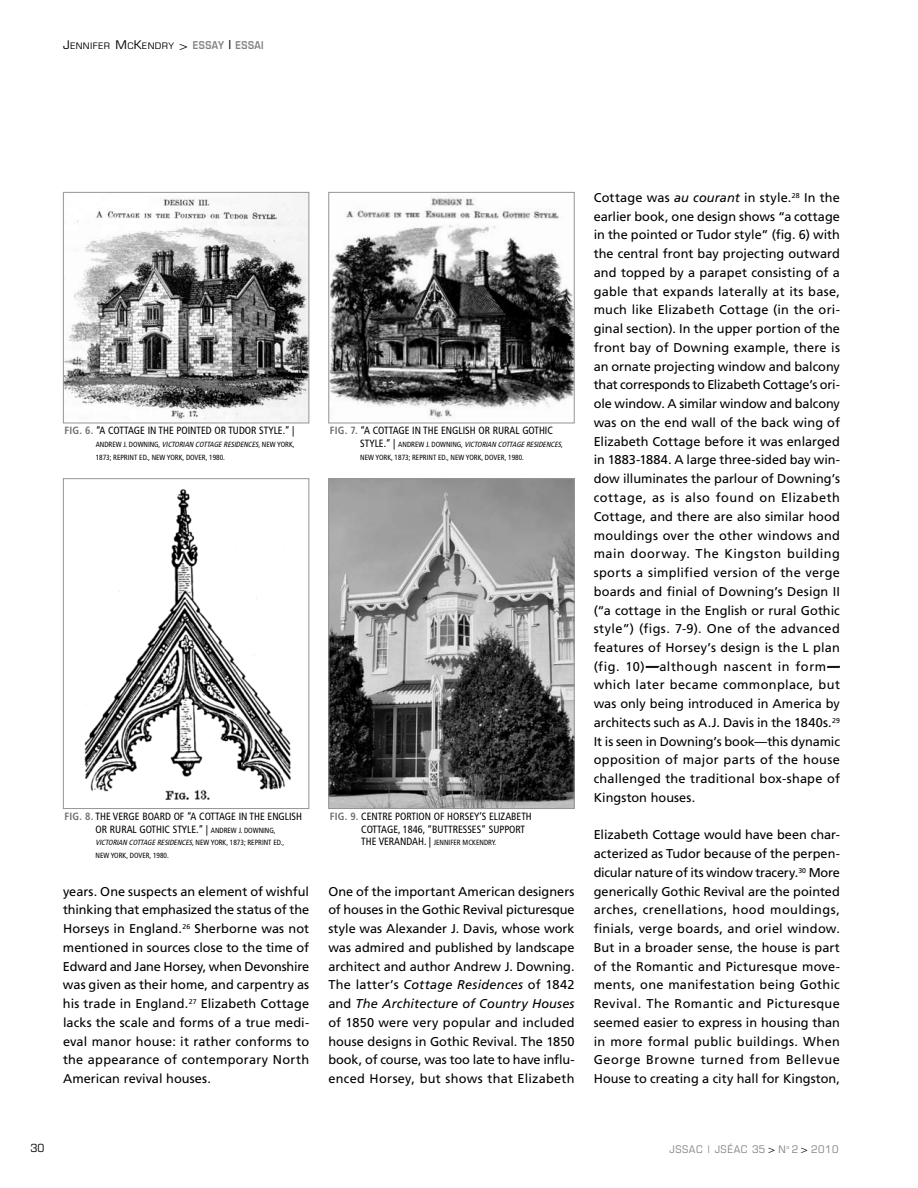
<style>
.page{position:relative;width:918px;height:1188px;background:#fff}
.page>*{position:absolute;margin:0;border:0;box-sizing:border-box;transform-origin:0 0}
.t1{font:12.75px/18.8px "Frutiger";letter-spacing:.01em;color:#000;text-align:justify}
.t2{font:condensed 11.25px "Eurostile";color:#000;scale:1.1 1}
.t3{font:condensed 10.5px/12.8px "Frutiger";color:#000;text-align:center}
.t4{font:condensed 10.5px "Eurostile";letter-spacing:.05em;color:#808285;scale:1.1 1}
.t5{font:condensed 9px "Eurostile";letter-spacing:.035em;color:#000;scale:1.2 1}
.t6{font:condensed 7.5px/12.8px "Frutiger";color:#000}
.s1{font-size:12px}
.s2{font-weight:600;font-stretch:normal;font-size:10.5px;color:#808285}
.s3{font-weight:600;font-stretch:normal;font-size:12px}
.s4{font-weight:700;color:#6d6f71}
.s5{font-style:italic}
.s6{font-size:10.5px}
.s7{font-size:7.5px}
.s8{color:#000}
</style>
<div class="page">
<svg style="left:646px;top:666px;width:13px;height:1px"></svg>
<svg style="left:827px;top:666px;width:13px;height:1px"></svg>
<img style="left:65px;top:194px;width:242px;height:227px">
<div style="left:63px;top:192px;width:246px;height:231px;border:1px solid #939598"></div>
<img style="left:84px;top:489px;width:207px;height:311px">
<div style="left:63px;top:478px;width:246px;height:331px;border:1px solid #939598"></div>
<img style="left:330px;top:480px;width:243px;height:327px">
<div style="left:328px;top:478px;width:247px;height:331px;border:1px solid #939598"></div>
<img style="left:330px;top:198px;width:243px;height:220px">
<div style="left:328px;top:192px;width:247px;height:231px;border:1px solid #939598"></div>
<p class="t5" style="left:63px;top:40px;width:165px"><span class="s1">J</span>ENNIFER <span class="s1">M</span>C<span class="s1">K</span>ENDRY <span class="s1">&gt;</span> <span class="s2">ESSAY</span> <span class="s3">|</span> <span class="s2">ESSAI</span></p>
<p class="t3" style="left:64px;top:424px;width:232px"><span class="s4">FIG. 6.</span> “A COTTAGE IN THE POINTED OR TUDOR STYLE.” |</p>
<p class="t6" style="left:96px;top:438px;width:200px">ANDR EW J. D OWNING, <span class="s5">VICTORIAN COTTAGERESIDENCES</span>, N EW YOR K,<br>1873; REPRINT ED., NEW YORK, DOVER, 1980.</p>
<p class="t3" style="left:330px;top:424px;width:225px"><span class="s4">FIG. 7.</span> “A COTTAGE IN THE ENGLISH OR RURAL GOTHIC</p>
<p class="t6" style="left:360px;top:438px;width:204px"><span class="s6">STYLE.” |</span> ANDR EW J. D OWNING, <span class="s5">VICTORIAN COTTAGERESIDENCES</span>,<br>NEW YORK, 1873; REPRINT ED., NEW YORK, DOVER, 1980.</p>
<p class="t3" style="left:64px;top:810px;width:239px"><span class="s4">FIG. 8.</span> THE VERGE BOARD OF “A COTTAGE IN THE ENGLISH<br>OR RURAL GOTHIC STYLE.” | <span class="s7">ANDREW J. DOWNING,</span></p>
<p class="t6" style="left:96px;top:836px;width:190px"><span class="s5">VICTORIAN COTTAGERESIDENCES</span>, N E W YO R K , 1 8 7 3 ; R E PR I N T E D. ,<br>NEW YORK, DOVER, 1980.</p>
<p class="t3" style="left:361px;top:810px;width:172px;text-align:left;text-indent:-31px"><span class="s4">FIG. 9.</span> CENTRE PORTION OF HORSEY’S ELIZABETH<br>COTTAGE, 1846, “BUTTRESSES” SUPPORT</p>
<p class="t6" style="left:361px;top:836px;width:137px"><span class="s6">THE VERANDAH. |</span> JENNIFER MCKENDRY.</p>
<p class="t1" style="left:63px;top:882px;width:248px">years. One suspects an element of wishful thinking that emphasized the status of the Horseys in England.<sup>26</sup> Sherborne was not mentioned in sources close to the time of Edward and Jane Horsey, when Devonshire was given as their home, and carpentry as his trade in England.<sup>27</sup> Elizabeth Cottage lacks the scale and forms of a true medi&shy;eval manor house: it rather conforms to the appearance of contemporary North American revival houses.</p>
<p class="t1" style="left:328px;top:882px;width:248px">One of the important American designers of houses in the Gothic Revival picturesque style was Alexander J. Davis, whose work was admired and published by landscape architect and author Andrew J. Downing.<br>The latter’s <span class="s5">Cottage Residences</span> of 1842 and <span class="s5">The Architecture of Country Houses </span>of 1850 were very popular and included house designs in Gothic Revival. The 1850 book, of course, was too late to have influ&shy;enced Horsey, but shows that Elizabeth</p>
<p class="t1" style="left:594px;top:188px;width:248px">Cottage was <span class="s5">au courant</span> in style.<sup>28</sup> In the earlier book, one design shows “a cottage in the pointed or Tudor style” (fig. 6) with the central front bay projecting outward and topped by a parapet consisting of a gable that expands laterally at its base, much like Elizabeth Cottage (in the ori&shy;ginal section). In the upper portion of the front bay of Downing example, there is an ornate projecting window and balcony that corresponds to Elizabeth Cottage’s ori&shy;ole window. A similar window and balcony was on the end wall of the back wing of Elizabeth Cottage before it was enlarged in 1883-1884. A large three-sided bay win&shy;dow illuminates the parlour of Downing’s cottage, as is also found on Elizabeth Cottage, and there are also similar hood mouldings over the other windows and main doorway. The Kingston building sports a simplified version of the verge boards and finial of Downing’s Design II (“a cottage in the English or rural Gothic style”) (figs. 7-9). One of the advanced features of Horsey’s design is the L plan (fig. 10)—although nascent in form— which later became commonplace, but was only being introduced in America by architects such as A.J. Davis in the 1840s.<sup>29<br></sup>It is seen in Downing’s book—this dynamic opposition of major parts of the house challenged the traditional box-shape of Kingston houses.</p>
<p class="t1" style="left:594px;top:826px;width:248px">Elizabeth Cottage would have been char&shy;acterized as Tudor because of the perpen&shy;dicular nature of its window tracery.<sup>30</sup> More generically Gothic Revival are the pointed arches, crenellations, hood mouldings, finials, verge boards, and oriel window.<br>But in a broader sense, the house is part of the Romantic and Picturesque move&shy;ments, one manifestation being Gothic Revival. The Romantic and Picturesque seemed easier to express in housing than in more formal public buildings. When George Browne turned from Bellevue House to creating a city hall for Kingston,</p>
<p class="t2" style="left:31px;top:1142px;width:14px">30</p>
<p class="t4" style="left:669px;top:1142px;width:155px">JSSAC | JSÉAC 35 <span class="s8">&gt;</span> N<sup>o</sup> 2 <span class="s8">&gt;</span> 2010</p>
</div>
